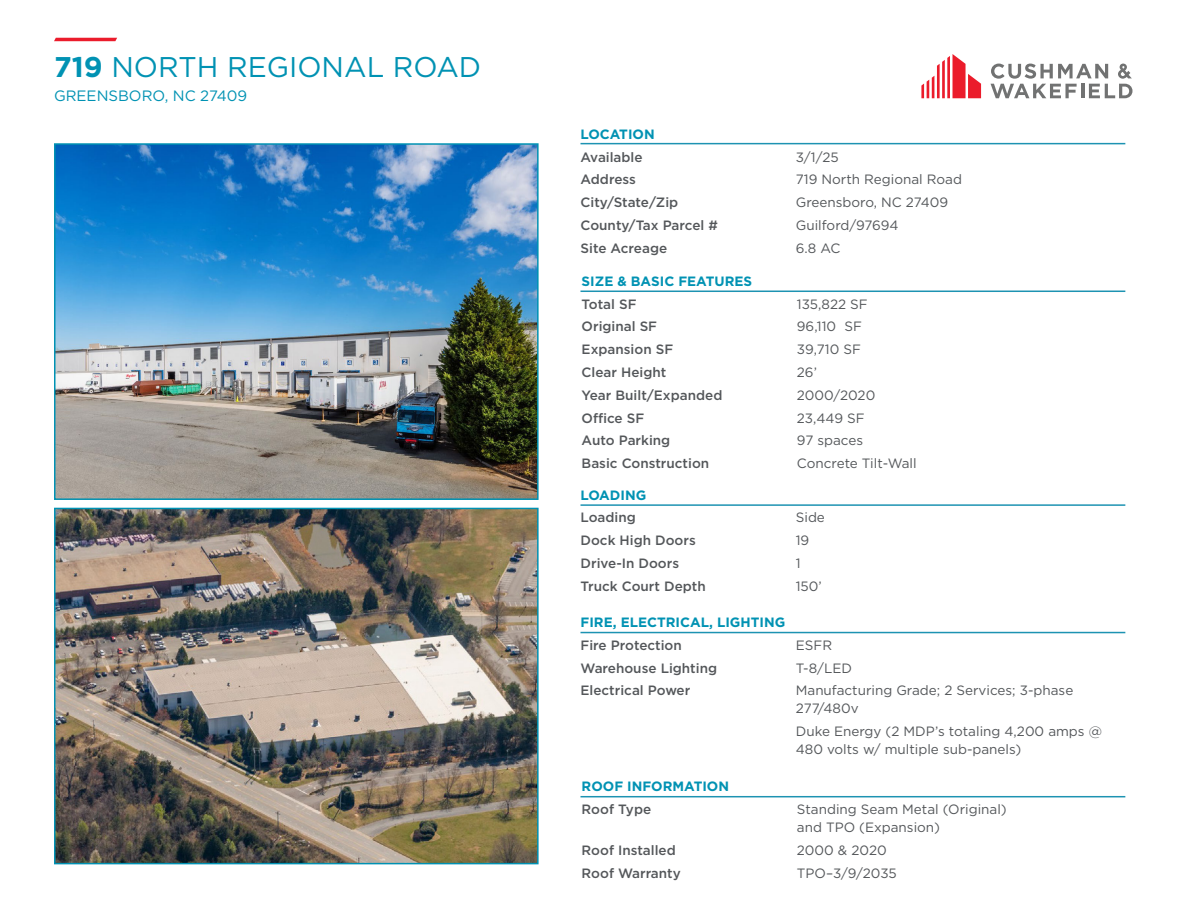
<style>
.page{position:relative;width:1188px;height:918px;background:#fff}
.page>*{position:absolute;margin:0;border:0;box-sizing:border-box;transform-origin:0 0}
.t1{font:28.5px "Gotham";color:#0092b3}
.t2{font:15px "Gotham";color:#0092b3}
.t3{font:13.5px/18px "Gotham";color:#54575a}
.t4{font:500 13.5px "Gotham";color:#54575a}
.t5{font:700 13.5px "Gotham";color:#0092b3}
.s1{font-weight:700}
</style>
<div class="page">
<svg style="left:54px;top:38px;width:63px;height:3px"></svg>
<svg style="left:921px;top:54px;width:60px;height:44px"></svg>
<svg style="left:991px;top:64px;width:141px;height:34px"></svg>
<img style="left:57px;top:511px;width:479px;height:350px">
<div style="left:54px;top:508px;width:485px;height:356px;border:2px solid #0092b3"></div>
<img style="left:57px;top:146px;width:479px;height:351px">
<div style="left:54px;top:143px;width:485px;height:357px;border:2px solid #0092b3"></div>
<hr style="left:580px;top:143px;width:545px;height:1px;background:#1d93b2">
<hr style="left:580px;top:291px;width:545px;height:1px;background:#1d93b2">
<hr style="left:580px;top:504px;width:545px;height:2px;background:#1d93b2">
<hr style="left:580px;top:632px;width:545px;height:1px;background:#1d93b2">
<hr style="left:580px;top:796px;width:545px;height:1px;background:#1d93b2">
<p class="t1" style="left:54px;top:48px;width:429px"><span class="s1">719</span> NORTH REGIONAL ROAD</p>
<p class="t2" style="left:54px;top:87px;width:195px">GREENSBORO, NC 27409</p>
<p class="t5" style="left:581px;top:125px;width:76px">LOCATION</p>
<p class="t4" style="left:581px;top:148px;width:64px">Available</p>
<p class="t3" style="left:796px;top:148px;width:44px">3/1/25</p>
<p class="t4" style="left:581px;top:171px;width:57px">Address</p>
<p class="t3" style="left:796px;top:170px;width:168px">719 North Regional Road</p>
<p class="t4" style="left:581px;top:194px;width:99px">City/State/Zip</p>
<p class="t3" style="left:796px;top:193px;width:154px">Greensboro, NC 27409</p>
<p class="t4" style="left:581px;top:216px;width:139px">County/Tax Parcel #</p>
<p class="t3" style="left:796px;top:216px;width:104px">Guilford/97694</p>
<p class="t4" style="left:581px;top:239px;width:88px">Site Acreage</p>
<p class="t3" style="left:796px;top:239px;width:46px">6.8 AC</p>
<p class="t5" style="left:582px;top:272px;width:172px">SIZE &amp; BASIC FEATURES</p>
<p class="t4" style="left:582px;top:295px;width:56px">Total SF</p>
<p class="t3" style="left:797px;top:294px;width:72px">135,822 SF</p>
<p class="t4" style="left:582px;top:318px;width:77px">Original SF</p>
<p class="t3" style="left:797px;top:317px;width:67px">96,110 SF</p>
<p class="t4" style="left:582px;top:341px;width:93px">Expansion SF</p>
<p class="t3" style="left:797px;top:340px;width:66px">39,710 SF</p>
<p class="t4" style="left:582px;top:363px;width:86px">Clear Height</p>
<p class="t3" style="left:797px;top:363px;width:22px">26’</p>
<p class="t4" style="left:582px;top:386px;width:142px">Year Built/Expanded</p>
<p class="t3" style="left:797px;top:386px;width:80px">2000/2020</p>
<p class="t4" style="left:582px;top:409px;width:64px">Office SF</p>
<p class="t3" style="left:797px;top:408px;width:69px">23,449 SF</p>
<p class="t4" style="left:582px;top:432px;width:90px">Auto Parking</p>
<p class="t3" style="left:797px;top:431px;width:68px">97 spaces</p>
<p class="t4" style="left:582px;top:455px;width:129px">Basic Construction</p>
<p class="t3" style="left:797px;top:454px;width:121px">Concrete Tilt-Wall</p>
<p class="t5" style="left:581px;top:486px;width:67px">LOADING</p>
<p class="t4" style="left:581px;top:509px;width:57px">Loading</p>
<p class="t3" style="left:796px;top:508px;width:31px">Side</p>
<p class="t4" style="left:581px;top:532px;width:117px">Dock High Doors</p>
<p class="t3" style="left:796px;top:531px;width:15px">19</p>
<p class="t4" style="left:581px;top:554px;width:100px">Drive-In Doors</p>
<p class="t3" style="left:796px;top:554px;width:6px">1</p>
<p class="t4" style="left:581px;top:577px;width:127px">Truck Court Depth</p>
<p class="t3" style="left:796px;top:577px;width:28px">150’</p>
<p class="t5" style="left:581px;top:613px;width:206px">FIRE, ELECTRICAL, LIGHTING</p>
<p class="t4" style="left:581px;top:636px;width:103px">Fire Protection</p>
<p class="t3" style="left:796px;top:636px;width:38px">ESFR</p>
<p class="t4" style="left:581px;top:659px;width:138px">Warehouse Lighting</p>
<p class="t3" style="left:796px;top:659px;width:58px">T-8/LED</p>
<p class="t4" style="left:581px;top:682px;width:111px">Electrical Power</p>
<p class="t3" style="left:796px;top:681px;width:279px">Manufacturing Grade; 2 Services; 3-phase</p>
<p class="t3" style="left:796px;top:699px;width:64px">277/480v</p>
<p class="t3" style="left:796px;top:722px;width:308px">Duke Energy (2 MDP’s totaling 4,200 amps @</p>
<p class="t3" style="left:796px;top:740px;width:227px">480 volts w/ multiple sub-panels)</p>
<p class="t5" style="left:582px;top:777px;width:149px">ROOF INFORMATION</p>
<p class="t4" style="left:582px;top:800px;width:71px">Roof Type</p>
<p class="t3" style="left:797px;top:800px;width:211px">Standing Seam Metal (Original) and TPO (Expansion)</p>
<p class="t4" style="left:582px;top:841px;width:96px">Roof Installed</p>
<p class="t3" style="left:797px;top:841px;width:91px">2000 &amp; 2020</p>
<p class="t4" style="left:582px;top:864px;width:101px">Roof Warranty</p>
<p class="t3" style="left:797px;top:863px;width:101px">TPO–3/9/2035</p>
</div>
